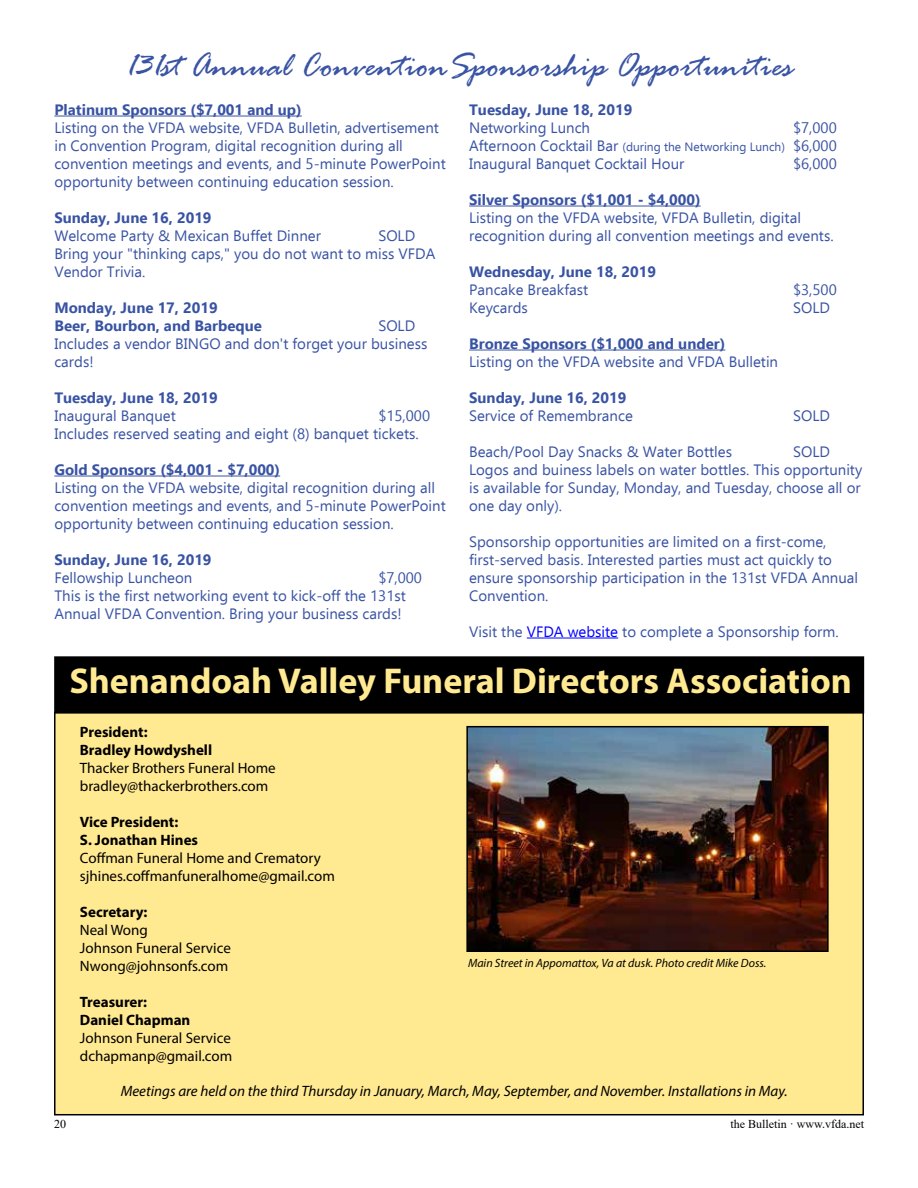
<style>
.page{position:relative;width:918px;height:1188px;background:#fff}
.page>*{position:absolute;margin:0;border:0;box-sizing:border-box;transform-origin:0 0}
.t1{font:italic 36px "Rage";color:#3a54a4}
.t2{font:700 36px "Myriad Pro";color:#ffe991}
.t3{font:15px/18px "Ebrima";color:#3953a4}
.t4{font:700 15px/18px "Ebrima";color:#3953a4}
.t5{font:15px/18px "Myriad Pro";color:#000}
.t6{font:italic 15px "Myriad Pro";color:#000}
.t7{font:700 15px/18px "Myriad Pro";color:#000}
.t8{font:italic 12px "Myriad Pro";color:#000}
.t9{font:12px "Times New Roman";color:#000}
.s1{font-size:12px}
.s2{color:#00f}
</style>
<div class="page">
<div style="left:55px;top:712px;width:808px;height:403px;background:#ffe991"></div>
<div style="left:55px;top:657px;width:808px;height:56px;background:#000"></div>
<div style="left:54px;top:656px;width:810px;height:58px;border:2px solid #000"></div>
<img style="left:469px;top:729px;width:357px;height:220px">
<div style="left:466px;top:726px;width:363px;height:226px;border:2px solid #000"></div>
<hr style="left:54px;top:116px;width:248px;height:1px;background:#3953a4">
<hr style="left:54px;top:476px;width:226px;height:1px;background:#3953a4">
<hr style="left:469px;top:206px;width:232px;height:1px;background:#3953a4">
<hr style="left:469px;top:350px;width:256px;height:1px;background:#3953a4">
<hr style="left:527px;top:638px;width:91px;height:1px;background:#00f">
<h1 class="t1" style="left:126px;top:46px;width:669px">131st Annual ConventionSponsorship Opportunities</h1>
<p class="t4" style="left:54px;top:100px;width:249px">Platinum Sponsors ($7,001 and up)</p>
<p class="t3" style="left:54px;top:118px;width:393px">Listing on the VFDA website, VFDA Bulletin, advertisement in Convention Program, digital recognition during all convention meetings and events, and 5-minute PowerPoint opportunity between continuing education session.</p>
<p class="t4" style="left:54px;top:208px;width:159px">Sunday, June 16, 2019</p>
<p class="t3" style="left:54px;top:226px;width:268px">Welcome Party &amp; Mexican Buffet Dinner</p>
<p class="t4" style="left:469px;top:100px;width:165px">Tuesday, June 18, 2019</p>
<p class="t3" style="left:469px;top:118px;width:122px">Networking Lunch</p>
<p class="t3" style="left:469px;top:118px;width:369px;text-align:justify;text-indent:324px">$7,000<br>Afternoon Cocktail Bar <span class="s1">(during the Networking Lunch)</span> $6,000<br>Inaugural Banquet Cocktail Hour</p>
<p class="t3" style="left:793px;top:154px;width:45px">$6,000</p>
<p class="t4" style="left:469px;top:190px;width:233px">Silver Sponsors ($1,001 - $4,000)</p>
<p class="t3" style="left:469px;top:208px;width:366px">Listing on the VFDA website, VFDA Bulletin, digital recognition during all convention meetings and events.</p>
<p class="t4" style="left:469px;top:262px;width:188px">Wednesday, June 18, 2019</p>
<p class="t3" style="left:469px;top:280px;width:121px">Pancake Breakfast</p>
<p class="t3" style="left:793px;top:280px;width:45px">$3,500</p>
<p class="t3" style="left:469px;top:298px;width:60px">Keycards</p>
<p class="t3" style="left:793px;top:298px;width:38px">SOLD</p>
<p class="t4" style="left:469px;top:334px;width:258px">Bronze Sponsors ($1,000 and under)</p>
<p class="t3" style="left:469px;top:352px;width:310px">Listing on the VFDA website and VFDA Bulletin</p>
<p class="t4" style="left:469px;top:388px;width:159px">Sunday, June 16, 2019</p>
<p class="t3" style="left:469px;top:406px;width:165px">Service of Remembrance</p>
<p class="t3" style="left:793px;top:406px;width:38px">SOLD</p>
<p class="t3" style="left:469px;top:442px;width:264px">Beach/Pool Day Snacks &amp; Water Bottles</p>
<p class="t3" style="left:54px;top:226px;width:383px;text-indent:324px">SOLD<br>Bring your "thinking caps," you do not want to miss VFDA<br>Vendor Trivia.</p>
<p class="t4" style="left:54px;top:298px;width:209px">Monday, June 17, 2019<br>Beer, Bourbon, and Barbeque</p>
<p class="t3" style="left:54px;top:316px;width:375px;text-indent:324px">SOLD<br>Includes a vendor BINGO and don't forget your business cards!</p>
<p class="t4" style="left:54px;top:388px;width:165px">Tuesday, June 18, 2019</p>
<p class="t3" style="left:54px;top:406px;width:123px">Inaugural Banquet</p>
<p class="t3" style="left:54px;top:406px;width:377px;text-indent:324px">$15,000<br>Includes reserved seating and eight (8) banquet tickets.</p>
<p class="t4" style="left:54px;top:460px;width:227px">Gold Sponsors ($4,001 - $7,000)</p>
<p class="t3" style="left:54px;top:478px;width:393px">Listing on the VFDA website, digital recognition during all convention meetings and events, and 5-minute PowerPoint opportunity between continuing education session.</p>
<p class="t4" style="left:54px;top:550px;width:159px">Sunday, June 16, 2019</p>
<p class="t3" style="left:54px;top:568px;width:140px">Fellowship Luncheon</p>
<p class="t3" style="left:469px;top:442px;width:395px;text-indent:324px">SOLD Logos and buiness labels on water bottles. This opportunity is available for Sunday, Monday, and Tuesday, choose all or one day only).</p>
<p class="t3" style="left:469px;top:532px;width:391px">Sponsorship opportunities are limited on a first-come, first-served basis. Interested parties must act quickly to ensure sponsorship participation in the 131st VFDA Annual Convention.</p>
<p class="t3" style="left:469px;top:622px;width:371px">Visit the <span class="s2">VFDA website</span> to complete a Sponsorship form.</p>
<p class="t3" style="left:54px;top:568px;width:369px;text-indent:324px">$7,000<br>This is the first networking event to kick-off the 131st<br>Annual VFDA Convention. Bring your business cards!</p>
<h1 class="t2" style="left:69px;top:657px;width:784px">Shenandoah Valley Funeral Directors Association</h1>
<p class="t7" style="left:80px;top:723px;width:134px">President:<br>Bradley Howdyshell</p>
<p class="t5" style="left:80px;top:759px;width:197px">Thacker Brothers Funeral Home bradley@thackerbrothers.com</p>
<p class="t7" style="left:80px;top:813px;width:120px">Vice President:<br>S. Jonathan Hines</p>
<p class="t5" style="left:80px;top:849px;width:256px">Coffman Funeral Home and Crematory sjhines.coffmanfuneralhome@gmail.com</p>
<p class="t7" style="left:80px;top:903px;width:69px">Secretary:</p>
<p class="t5" style="left:80px;top:921px;width:152px">Neal Wong<br>Johnson Funeral Service<br>Nwong@johnsonfs.com</p>
<p class="t7" style="left:80px;top:993px;width:112px">Treasurer:<br>Daniel Chapman</p>
<p class="t5" style="left:80px;top:1029px;width:154px">Johnson Funeral Service dchapmanp@gmail.com</p>
<p class="t8" style="left:468px;top:956px;width:300px">Main Street in Appomattox, Va at dusk. Photo credit Mike Doss.</p>
<p class="t6" style="left:121px;top:1082px;width:668px">Meetings are held on the third Thursday in January, March, May, September, and November. Installations in May.</p>
<p class="t9" style="left:54px;top:1115px;width:13px">20</p>
<p class="t9" style="left:730px;top:1115px;width:135px">the Bulletin · www.vfda.net</p>
</div>
